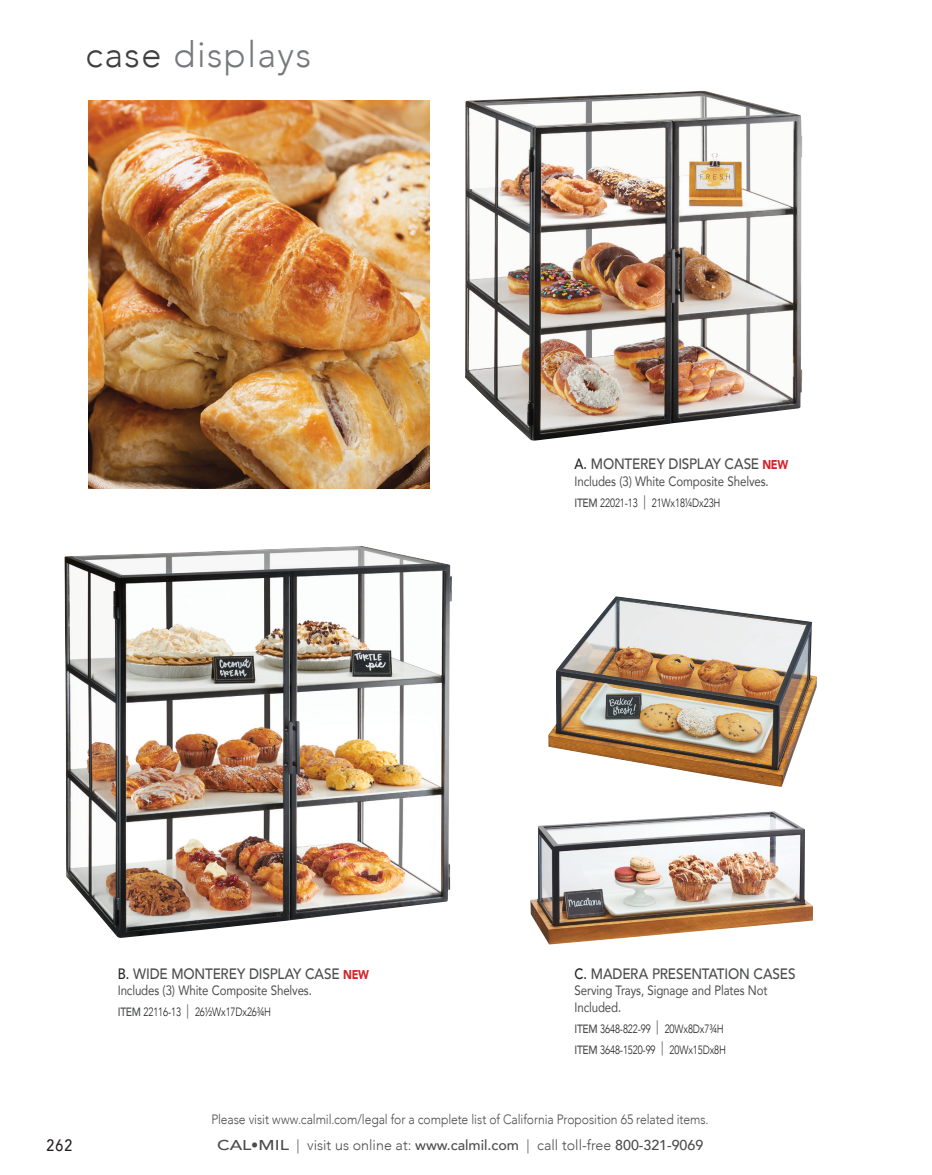
<style>
.page{position:relative;width:932px;height:1175px;background:#fff}
.page>*{position:absolute;margin:0;border:0;box-sizing:border-box;transform-origin:0 0}
.t1{font:300 36px "Avenir";letter-spacing:.04em;color:#76787b}
.t2{font:500 16.5px "Avenir";color:#231f20;scale:.85 1}
.t3{font:500 15px "Avenir";letter-spacing:-.015em;color:#4b4c4d;scale:.9 1}
.t4{font:500 14.25px "Avenir";color:#4b4c4d;scale:1.25 1}
.t5{font:13.5px/16.5px "Avenir";letter-spacing:-.01em;color:#4b4c4d;scale:.85 1}
.t6{font:300 13.5px "Avenir";letter-spacing:-.005em;color:#4b4c4d;scale:.9 1}
.t7{font:300 12px/21px "Avenir";letter-spacing:-.01em;color:#231f20;scale:.8 1}
.s1{color:#3e3e3f}
.s2{color:#231f20}
.s3{font-weight:900;font-size:12.75px;color:#d1232a}
.s4{font-weight:500;color:#4b4c4d}
.s5{font-size:14.25px;color:#57585a}
.s6{font-weight:300}
</style>
<div class="page">
<img style="left:89px;top:101px;width:340px;height:387px">
<img style="left:548px;top:596px;width:269px;height:190px">
<img style="left:530px;top:811px;width:283px;height:133px">
<img style="left:465px;top:91px;width:337px;height:350px">
<img style="left:64px;top:546px;width:388px;height:392px">
<h1 class="t1" style="left:86px;top:33px;width:227px"><span class="s1">case</span> displays</h1>
<p class="t3" style="left:118px;top:960px;width:281px"><span class="s2">B.</span> WIDE MONTEREY DISPLAY CASE <span class="s3">NEW</span></p>
<p class="t5" style="left:118px;top:982px;width:230px">Includes (3) White Composite Shelves.</p>
<p class="t7" style="left:118px;top:1001px;width:193px"><span class="s4">ITEM</span> 22116-13 <span class="s5">|</span> 26½Wx17Dx26¾H</p>
<p class="t3" style="left:574px;top:451px;width:239px"><span class="s2">A.</span> MONTEREY DISPLAY CASE <span class="s3">NEW</span></p>
<p class="t5" style="left:574px;top:472px;width:230px">Includes (3) White Composite Shelves.</p>
<p class="t7" style="left:574px;top:492px;width:184px"><span class="s4">ITEM</span> 22021-13 <span class="s5">|</span> 21Wx18¼Dx23H</p>
<p class="t3" style="left:574px;top:960px;width:247px"><span class="s2">C.</span> MADERA PRESENTATION CASES</p>
<p class="t5" style="left:574px;top:982px;width:228px">Serving Trays, Signage and Plates Not<br>Included.</p>
<p class="t7" style="left:574px;top:1018px;width:191px"><span class="s4">ITEM</span> 3648-822-99 <span class="s5">|</span> 20Wx8Dx7¾H<br><span class="s4">ITEM</span> 3648-1520-99 <span class="s5">|</span> 20Wx15Dx8H</p>
<p class="t6" style="left:211px;top:1110px;width:554px">Please visit www.calmil.com/legal for a complete list of California Proposition 65 related items.</p>
<p class="t2" style="left:46px;top:1130px;width:32px">262</p>
<p class="t4" style="left:217px;top:1132px;width:390px">CAL•MIL <span class="s6">| visit us online at:</span> www.calmil.com <span class="s6">| call toll-free</span> 800-321-9069</p>
</div>
